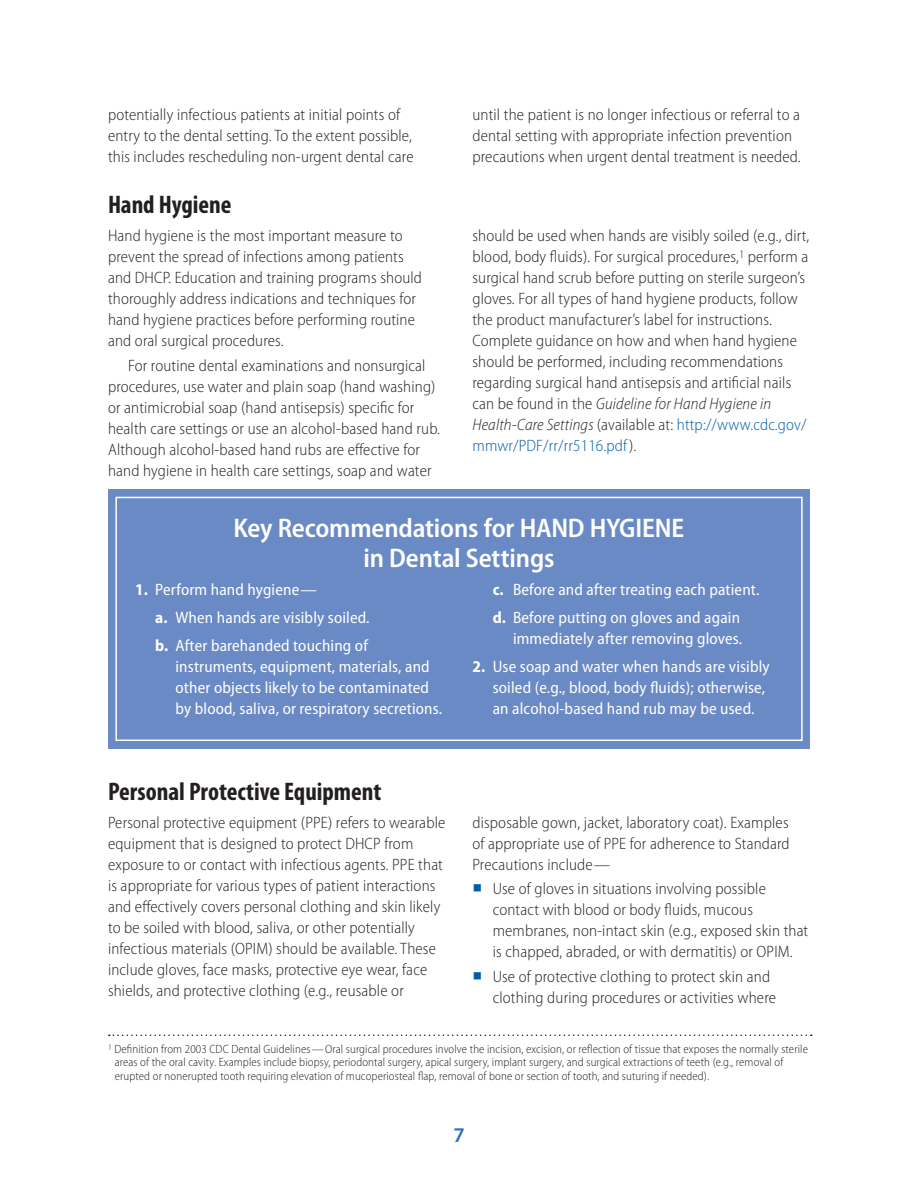
<style>
.page{position:relative;width:918px;height:1188px;background:#fff}
.page>*{position:absolute;margin:0;border:0;box-sizing:border-box;transform-origin:0 0}
.H3_KEY_Lists{font:600 semi-condensed 27px/30px "Myriad Pro";letter-spacing:-.005em;color:#fff;text-align:center}
.H4_Contents{font:700 condensed 25.5px "Myriad Pro";color:#231f20}
.t1{font:600 21px "Myriad Pro";color:#2f71b7}
.P__First_Paragraph{font:300 semi-condensed 16.5px/21px "Myriad Pro";letter-spacing:.01em;color:#231f20}
.t2{font:semi-condensed 16.5px/21px "Myriad Pro";letter-spacing:.01em;color:#fff}
.t3{font:300 semi-condensed 12px/13.5px "Myriad Pro";letter-spacing:.01em;color:#231f20}
.s1{font-style:italic}
.s2{color:#015dab}
.s3{font-weight:700}
.s4{font-family:"Arial Unicode MS";font-weight:400;font-stretch:normal;color:#015dab}
</style>
<div class="page">
<svg style="left:109px;top:1035px;width:703px;height:1px"></svg>
<div style="left:108px;top:489px;width:702px;height:259px;background:#6a8ac5"></div>
<div style="left:115px;top:497px;width:688px;height:244px;background:#6a8ac5;border:2px solid #fff"></div>
<p class="P__First_Paragraph" style="left:108px;top:105px;width:307px">potentially infectious patients at initial points of entry to the dental setting. To the extent possible, this includes rescheduling non-urgent dental care</p>
<p class="P__First_Paragraph" style="left:473px;top:105px;width:330px">until the patient is no longer infectious or referral to a dental setting with appropriate infection prevention precautions when urgent dental treatment is needed.</p>
<p class="H4_Contents" style="left:108px;top:191px;width:125px">Hand Hygiene</p>
<p class="P__First_Paragraph" style="left:108px;top:225px;width:316px">Hand hygiene is the most important measure to prevent the spread of infections among patients and DHCP. Education and training programs should thoroughly address indications and techniques for hand hygiene practices before performing routine and oral surgical procedures.</p>
<p class="P__First_Paragraph" style="left:108px;top:355px;width:334px;text-indent:20px">For routine dental examinations and nonsurgical procedures, use water and plain soap (hand washing) or antimicrobial soap (hand antisepsis) specific for health care settings or use an alcohol-based hand rub.<br>Although alcohol-based hand rubs are effective for hand hygiene in health care settings, soap and water</p>
<p class="P__First_Paragraph" style="left:473px;top:226px;width:339px">should be used when hands are visibly soiled (e.g., dirt, blood, body fluids). For surgical procedures,<sup>1</sup> perform a surgical hand scrub before putting on sterile surgeon’s gloves. For all types of hand hygiene products, follow the product manufacturer’s label for instructions.<br>Complete guidance on how and when hand hygiene should be performed, including recommendations regarding surgical hand antisepsis and artificial nails can be found in the <span class="s1">Guideline for Hand Hygiene in Health-Care Settings</span> (available at: <span class="s2">http://www.cdc.gov/ mmwr/PDF/rr/rr5116.pdf</span>).</p>
<h3 class="H3_KEY_Lists" style="left:234px;top:513px;width:452px">Key Recommendations for HAND HYGIENE in Dental Settings</h3>
<p class="t2" style="left:135px;top:579px;width:183px"><span class="s3">1.</span> Perform hand hygiene—</p>
<p class="t2" style="left:155px;top:607px;width:216px"><span class="s3">a.</span> When hands are visibly soiled.</p>
<p class="t2" style="left:176px;top:635px;width:268px;text-indent:-20px"><span class="s3">b.</span> After barehanded touching of instruments, equipment, materials, and other objects likely to be contaminated by blood, saliva, or respiratory secretions.</p>
<p class="t2" style="left:493px;top:579px;width:268px"><span class="s3">c.</span> Before and after treating each patient.</p>
<p class="t2" style="left:493px;top:607px;width:251px;text-align:right"><span class="s3">d.</span> Before putting on gloves and again immediately after removing gloves.</p>
<p class="t2" style="left:493px;top:656px;width:279px;text-indent:-20px"><span class="s3">2.</span> Use soap and water when hands are visibly soiled (e.g., blood, body fluids); otherwise, an alcohol-based hand rub may be used.</p>
<p class="H4_Contents" style="left:108px;top:777px;width:275px">Personal Protective Equipment</p>
<p class="P__First_Paragraph" style="left:108px;top:812px;width:339px">Personal protective equipment (PPE) refers to wearable equipment that is designed to protect DHCP from exposure to or contact with infectious agents. PPE that is appropriate for various types of patient interactions and effectively covers personal clothing and skin likely to be soiled with blood, saliva, or other potentially infectious materials (OPIM) should be available. These include gloves, face masks, protective eye wear, face shields, and protective clothing (e.g., reusable or</p>
<p class="P__First_Paragraph" style="left:472px;top:812px;width:319px;text-align:justify">disposable gown, jacket, laboratory coat). Examples of appropriate use of PPE for adherence to Standard Precautions include—</p>
<p class="P__First_Paragraph" style="left:493px;top:878px;width:317px;text-indent:-20px"><span class="s4">■</span> Use of gloves in situations involving possible contact with blood or body fluids, mucous membranes, non-intact skin (e.g., exposed skin that is chapped, abraded, or with dermatitis) or OPIM.</p>
<p class="P__First_Paragraph" style="left:493px;top:966px;width:285px;text-indent:-20px"><span class="s4">■</span> Use of protective clothing to protect skin and clothing during procedures or activities where</p>
<p class="t3" style="left:115px;top:1042px;width:695px;text-indent:-7px"><sup>1</sup> Definition from 2003 CDC Dental Guidelines — Oral surgical procedures involve the incision, excision, or reflection of tissue that exposes the normally sterile areas of the oral cavity. Examples include biopsy, periodontal surgery, apical surgery, implant surgery, and surgical extractions of teeth (e.g., removal of erupted or nonerupted tooth requiring elevation of mucoperiosteal flap, removal of bone or section of tooth, and suturing if needed).</p>
<p class="t1" style="left:453px;top:1123px;width:13px">7</p>
</div>
